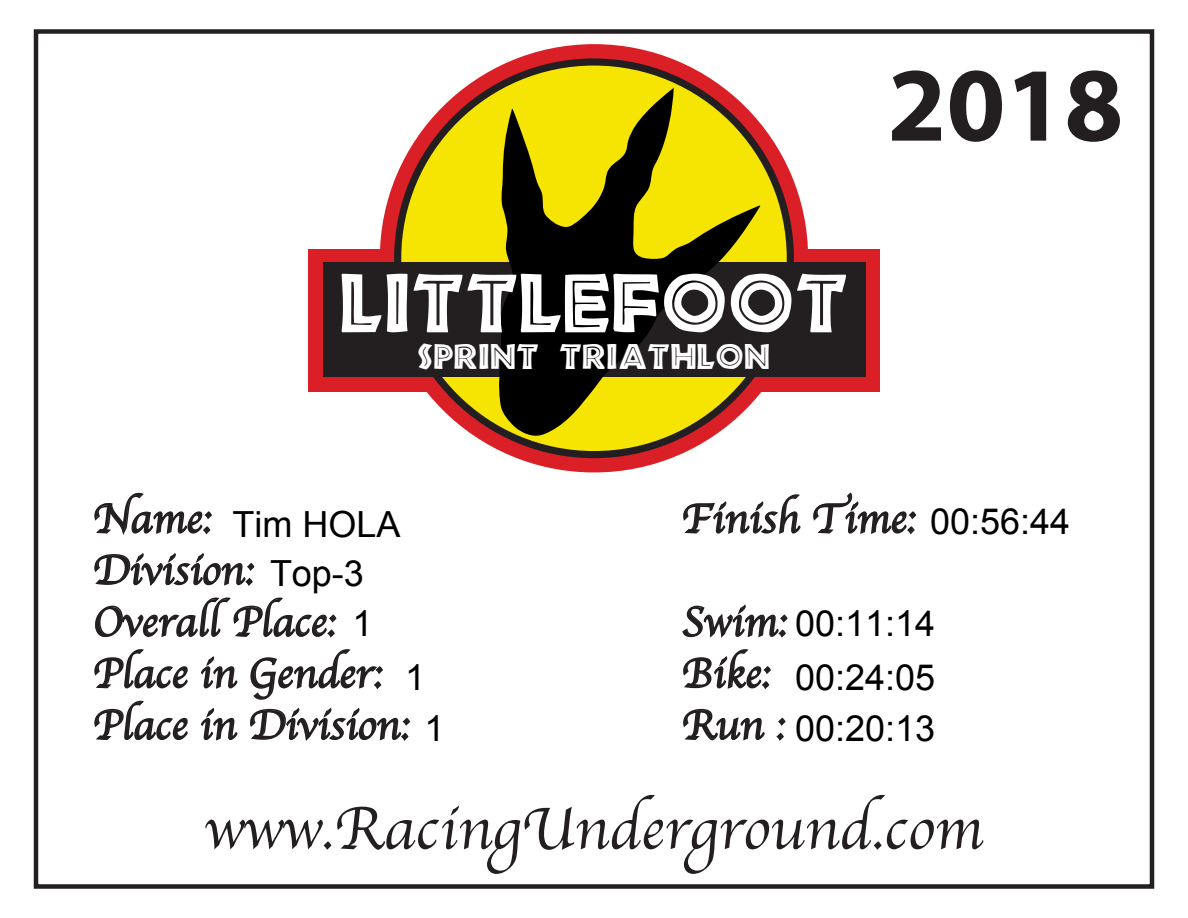
<style>
.page{position:relative;width:1188px;height:918px;background:#fff}
.page>*{position:absolute;margin:0;border:0;box-sizing:border-box;transform-origin:0 0}
.t1{font:700 106.2px "Myriad Pro";color:#231f20}
.t2{font:76.95px "African";color:#fff}
.t3{font:61.95px "Apple Chancery";color:#231f20}
.t4{font:43.05px/51.6px "Apple Chancery";color:#231f20}
.t5{font:36px/52.5px "Arial";color:#000;text-align:justify}
.t6{font:32.7px "African";color:#fff}
</style>
<div class="page">
<svg style="left:94px;top:492px;width:317px;height:249px"></svg>
<svg style="left:683px;top:494px;width:118px;height:40px"></svg>
<svg style="left:813px;top:492px;width:104px;height:43px"></svg>
<svg style="left:682px;top:604px;width:106px;height:137px"></svg>
<div style="left:34px;top:29px;width:1120px;height:860px;border:4px solid #231f20"></div>
<div style="left:308px;top:249px;width:572px;height:143px;background:#da1f26"></div>
<div style="left:380px;top:44px;width:428px;height:428px;background:#da1f26;border-radius:50%"></div>
<div style="left:394px;top:58px;width:400px;height:400px;background:#231f20;border-radius:50%"></div>
<div style="left:401px;top:66px;width:386px;height:385px;background:#f6e502;border-radius:50%"></div>
<div style="left:323px;top:262px;width:542px;height:115px;background:#231f20"></div>
<svg style="left:497px;top:88px;width:263px;height:349px"></svg>
<h1 class="t1" style="left:888px;top:36px;width:237px">2018</h1>
<h2 class="t2" style="left:340px;top:272px;width:510px">LITTLEFOOT</h2>
<p class="t6" style="left:418px;top:343px;width:354px">SPRINT TRIATHLON</p>
<p class="t4" style="left:93px;top:492px;width:318px">Name:<br>Division:<br>Overall Place:<br>Place in Gender:<br>Place in Division:</p>
<p class="t4" style="left:681px;top:492px;width:235px">Finish Time:</p>
<p class="t5" style="left:930px;top:495px;width:142px">00:56:44</p>
<p class="t5" style="left:232px;top:498px;width:169px">Tim HOLA</p>
<p class="t5" style="left:270px;top:549px;width:104px;line-height:49.5px;text-align:right">Top-3<br>1</p>
<p class="t4" style="left:681px;top:596px;width:107px">Swim:<br>Bike:<br>Run :</p>
<p class="t5" style="left:795px;top:597px;width:142px">00:11:14<br>00:24:05<br>00:20:13</p>
<p class="t5" style="left:405px;top:651px;width:22px">1</p>
<p class="t5" style="left:424px;top:702px;width:22px">1</p>
<h3 class="t3" style="left:205px;top:779px;width:780px">www.RacingUnderground.com</h3>
</div>
